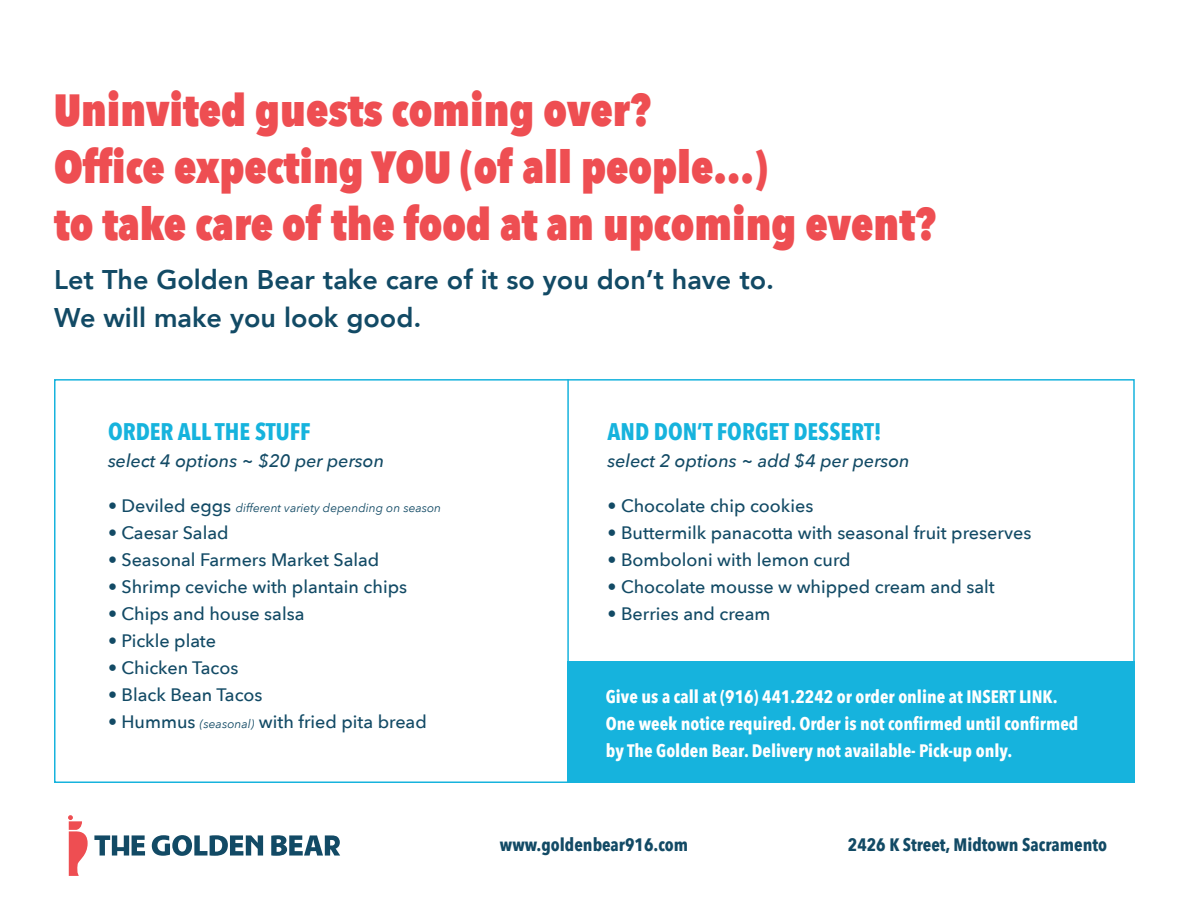
<style>
.page{position:relative;width:1188px;height:918px;background:#fff}
.page>*{position:absolute;margin:0;border:0;box-sizing:border-box;transform-origin:0 0}
.t1{font:800 45px "Avenir Next Condensed";color:#ee4e52}
.t2{font:800 27px "Avenir";color:#124a65}
.t3{font:700 24px "Avenir Next Condensed";color:#16b3dd}
.t4{font:500 18px "Avenir Next";color:#124a65}
.t5{font:700 18px "Avenir Next Condensed";color:#fff}
.t6{font:italic 500 18px "Avenir Next";color:#124a65}
.t7{font:700 18px "Avenir Next Condensed";color:#124a65}
.t8{font:italic 12px "Avenir Next";color:#124a65}
.s1{font-weight:500;font-style:normal;font-size:18px}
.s2{font-weight:400;font-style:italic;font-size:12px}
</style>
<div class="page">
<svg style="left:68px;top:815px;width:20px;height:61px"></svg>
<svg style="left:94px;top:835px;width:51px;height:21px"></svg>
<svg style="left:152px;top:835px;width:111px;height:21px"></svg>
<svg style="left:271px;top:835px;width:69px;height:21px"></svg>
<div style="left:567px;top:662px;width:568px;height:121px;background:#16b3dd"></div>
<hr style="left:567px;top:379px;width:2px;height:404px;background:#16b3dd">
<p class="t1" style="left:54px;top:82px;width:598px">Uninvited guests coming over?</p>
<p class="t1" style="left:54px;top:139px;width:715px">Office expecting YOU (of all people…)</p>
<p class="t1" style="left:54px;top:196px;width:883px">to take care of the food at an upcoming event?</p>
<p class="t2" style="left:54px;top:259px;width:722px">Let The Golden Bear take care of it so you don’t have to.</p>
<p class="t2" style="left:54px;top:297px;width:369px">We will make you look good.</p>
<p class="t3" style="left:108px;top:417px;width:204px">ORDER ALL THE STUFF</p>
<p class="t6" style="left:108px;top:445px;width:278px">select 4 options ~ $20 per person</p>
<p class="t8" style="left:108px;top:497px;width:335px"><span class="s1">• Deviled eggs</span> different variety depending on season</p>
<p class="t4" style="left:108px;top:517px;width:122px">• Caesar Salad</p>
<p class="t4" style="left:108px;top:544px;width:273px">• Seasonal Farmers Market Salad</p>
<p class="t4" style="left:108px;top:571px;width:301px">• Shrimp ceviche with plantain chips</p>
<p class="t4" style="left:108px;top:598px;width:198px">• Chips and house salsa</p>
<p class="t4" style="left:108px;top:625px;width:110px">• Pickle plate</p>
<p class="t4" style="left:108px;top:652px;width:132px">• Chicken Tacos</p>
<p class="t4" style="left:108px;top:679px;width:156px">• Black Bean Tacos</p>
<p class="t4" style="left:108px;top:706px;width:320px">• Hummus <span class="s2">(seasonal)</span> with fried pita bread</p>
<p class="t3" style="left:608px;top:417px;width:276px">AND DON’T FORGET DESSERT!</p>
<p class="t6" style="left:608px;top:445px;width:304px">select 2 options ~ add $4 per person</p>
<p class="t4" style="left:608px;top:490px;width:207px">• Chocolate chip cookies</p>
<p class="t4" style="left:608px;top:517px;width:425px">• Buttermilk panacotta with seasonal fruit preserves</p>
<p class="t4" style="left:608px;top:544px;width:245px">• Bomboloni with lemon curd</p>
<p class="t4" style="left:608px;top:571px;width:389px">• Chocolate mousse w whipped cream and salt</p>
<p class="t4" style="left:608px;top:598px;width:165px">• Berries and cream</p>
<p class="t5" style="left:606px;top:686px;width:453px">Give us a call at (916) 441.2242 or order online at INSERT LINK.</p>
<p class="t5" style="left:606px;top:713px;width:474px">One week notice required. Order is not confirmed until confirmed</p>
<p class="t5" style="left:606px;top:740px;width:408px">by The Golden Bear. Delivery not available- Pick-up only.</p>
<p class="t7" style="left:500px;top:833px;width:190px">www.goldenbear916.com</p>
<p class="t7" style="left:848px;top:833px;width:261px">2426 K Street, Midtown Sacramento</p>
</div>
